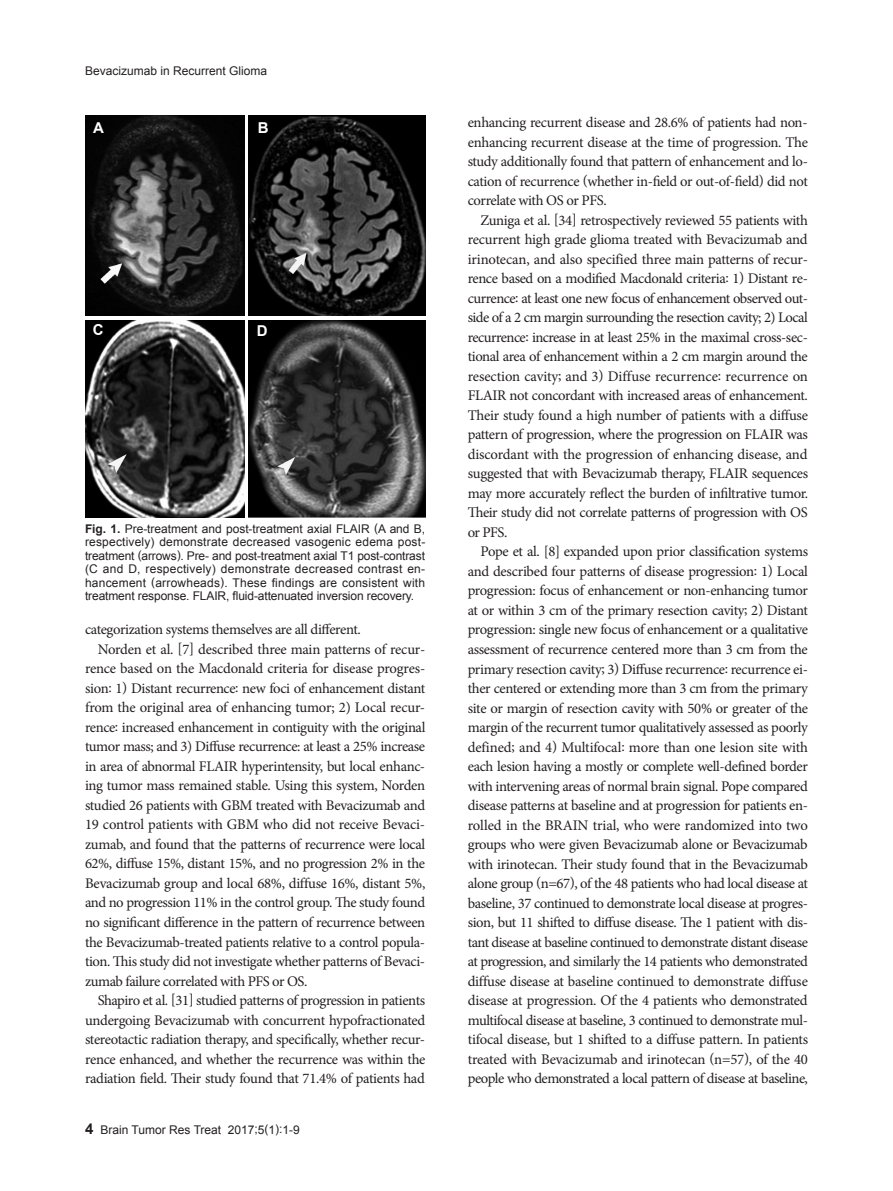
<style>
.page{position:relative;width:893px;height:1191px;background:#fff}
.page>*{position:absolute;margin:0;border:0;box-sizing:border-box;transform-origin:0 0}
.t1{font:700 15px "Arial";color:#fff}
.t2{font:14.7px/19.5px "Minion Pro";letter-spacing:-.025em;color:#231f20;text-align:justify}
.t3{font:12px/13.5px "Arial";letter-spacing:-.01em;color:#231f20;text-align:justify}
.s1{font-weight:700}
.s2{font-weight:700;font-size:15px}
</style>
<div class="page">
<img style="left:85px;top:116px;width:159px;height:200px">
<img style="left:249px;top:116px;width:176px;height:200px">
<img style="left:85px;top:320px;width:159px;height:197px">
<img style="left:249px;top:320px;width:176px;height:197px">
<p class="t3" style="left:85px;top:64px;width:184px">Bevacizumab in Recurrent Glioma</p>
<p class="t1" style="left:93px;top:118px;width:12px">A</p>
<p class="t1" style="left:93px;top:320px;width:12px">C</p>
<p class="t1" style="left:258px;top:118px;width:12px">B</p>
<p class="t1" style="left:257px;top:321px;width:12px">D</p>
<p class="t3" style="left:85px;top:522px;width:342px"><span class="s1">Fig. 1.</span> Pre-treatment and post-treatment axial FLAIR (A and B, respectively) demonstrate decreased vasogenic edema post&shy;treatment (arrows). Pre- and post-treatment axial T1 post-contrast (C and D, respectively) demonstrate decreased contrast en&shy;hancement (arrowheads). These findings are consistent with treatment response. FLAIR, fluid-attenuated inversion recovery.</p>
<p class="t2" style="left:85px;top:620px;width:277px">categorization systems themselves are all different.</p>
<p class="t2" style="left:98px;top:639px;width:329px">Norden et al. [7] described three main patterns of recur-</p>
<p class="t2" style="left:85px;top:659px;width:342px">rence based on the Macdonald criteria for disease progres-</p>
<p class="t2" style="left:85px;top:678px;width:342px">sion: 1) Distant recurrence: new foci of enhancement distant</p>
<p class="t2" style="left:85px;top:698px;width:342px">from the original area of enhancing tumor; 2) Local recur-</p>
<p class="t2" style="left:85px;top:717px;width:342px">rence: increased enhancement in contiguity with the original</p>
<p class="t2" style="left:85px;top:737px;width:342px">tumor mass; and 3) Diffuse recurrence: at least a 25% increase</p>
<p class="t2" style="left:85px;top:756px;width:342px">in area of abnormal FLAIR hyperintensity, but local enhanc-</p>
<p class="t2" style="left:85px;top:776px;width:342px">ing tumor mass remained stable. Using this system, Norden</p>
<p class="t2" style="left:85px;top:795px;width:342px">studied 26 patients with GBM treated with Bevacizumab and</p>
<p class="t2" style="left:85px;top:815px;width:342px">19 control patients with GBM who did not receive Bevaci-</p>
<p class="t2" style="left:85px;top:834px;width:342px">zumab, and found that the patterns of recurrence were local</p>
<p class="t2" style="left:85px;top:854px;width:341px">62%, diffuse 15%, distant 15%, and no progression 2% in the</p>
<p class="t2" style="left:85px;top:873px;width:342px">Bevacizumab group and local 68%, diffuse 16%, distant 5%,</p>
<p class="t2" style="left:85px;top:893px;width:342px">and no progression 11% in the control group. The study found</p>
<p class="t2" style="left:85px;top:912px;width:342px">no significant difference in the pattern of recurrence between</p>
<p class="t2" style="left:85px;top:932px;width:342px">the Bevacizumab-treated patients relative to a control popula-</p>
<p class="t2" style="left:85px;top:951px;width:342px">tion. This study did not investigate whether patterns of Bevaci-</p>
<p class="t2" style="left:85px;top:971px;width:224px">zumab failure correlated with PFS or OS.</p>
<p class="t2" style="left:98px;top:990px;width:329px">Shapiro et al. [31] studied patterns of progression in patients</p>
<p class="t2" style="left:85px;top:1010px;width:342px">undergoing Bevacizumab with concurrent hypofractionated</p>
<p class="t2" style="left:85px;top:1029px;width:342px">stereotactic radiation therapy, and specifically, whether recur-</p>
<p class="t2" style="left:85px;top:1049px;width:342px">rence enhanced, and whether the recurrence was within the</p>
<p class="t2" style="left:85px;top:1068px;width:341px">radiation field. Their study found that 71.4% of patients had</p>
<p class="t3" style="left:85px;top:1122px;width:216px"><span class="s2">4</span> Brain Tumor Res Treat 2017;5(1):1-9</p>
<p class="t2" style="left:468px;top:113px;width:342px">enhancing recurrent disease and 28.6% of patients had non&shy;enhancing recurrent disease at the time of progression. The study additionally found that pattern of enhancement and lo&shy;cation of recurrence (whether in-field or out-of-field) did not correlate with OS or PFS.</p>
<p class="t2" style="left:468px;top:210px;width:342px;text-indent:13px">Zuniga et al. [34] retrospectively reviewed 55 patients with recurrent high grade glioma treated with Bevacizumab and irinotecan, and also specified three main patterns of recur&shy;rence based on a modified Macdonald criteria: 1) Distant re&shy;currence: at least one new focus of enhancement observed out&shy;side of a 2 cm margin surrounding the resection cavity; 2) Local recurrence: increase in at least 25% in the maximal cross-sec&shy;tional area of enhancement within a 2 cm margin around the resection cavity; and 3) Diffuse recurrence: recurrence on FLAIR not concordant with increased areas of enhancement.<br>Their study found a high number of patients with a diffuse pattern of progression, where the progression on FLAIR was discordant with the progression of enhancing disease, and suggested that with Bevacizumab therapy, FLAIR sequences may more accurately reflect the burden of infiltrative tumor.<br>Their study did not correlate patterns of progression with OS or PFS.</p>
<p class="t2" style="left:468px;top:542px;width:342px;text-indent:13px">Pope et al. [8] expanded upon prior classification systems and described four patterns of disease progression: 1) Local progression: focus of enhancement or non-enhancing tumor at or within 3 cm of the primary resection cavity; 2) Distant progression: single new focus of enhancement or a qualitative assessment of recurrence centered more than 3 cm from the primary resection cavity; 3) Diffuse recurrence: recurrence ei&shy;ther centered or extending more than 3 cm from the primary site or margin of resection cavity with 50% or greater of the margin of the recurrent tumor qualitatively assessed as poorly defined; and 4) Multifocal: more than one lesion site with each lesion having a mostly or complete well-defined border with intervening areas of normal brain signal. Pope compared disease patterns at baseline and at progression for patients en&shy;rolled in the BRAIN trial, who were randomized into two groups who were given Bevacizumab alone or Bevacizumab with irinotecan. Their study found that in the Bevacizumab alone group (n=67), of the 48 patients who had local disease at baseline, 37 continued to demonstrate local disease at progres&shy;sion, but 11 shifted to diffuse disease. The 1 patient with dis&shy;tant disease at baseline continued to demonstrate distant disease at progression, and similarly the 14 patients who demonstrated diffuse disease at baseline continued to demonstrate diffuse disease at progression. Of the 4 patients who demonstrated multifocal disease at baseline, 3 continued to demonstrate mul&shy;tifocal disease, but 1 shifted to a diffuse pattern. In patients treated with Bevacizumab and irinotecan (n=57), of the 40 people who demonstrated a local pattern of disease at baseline,</p>
</div>
